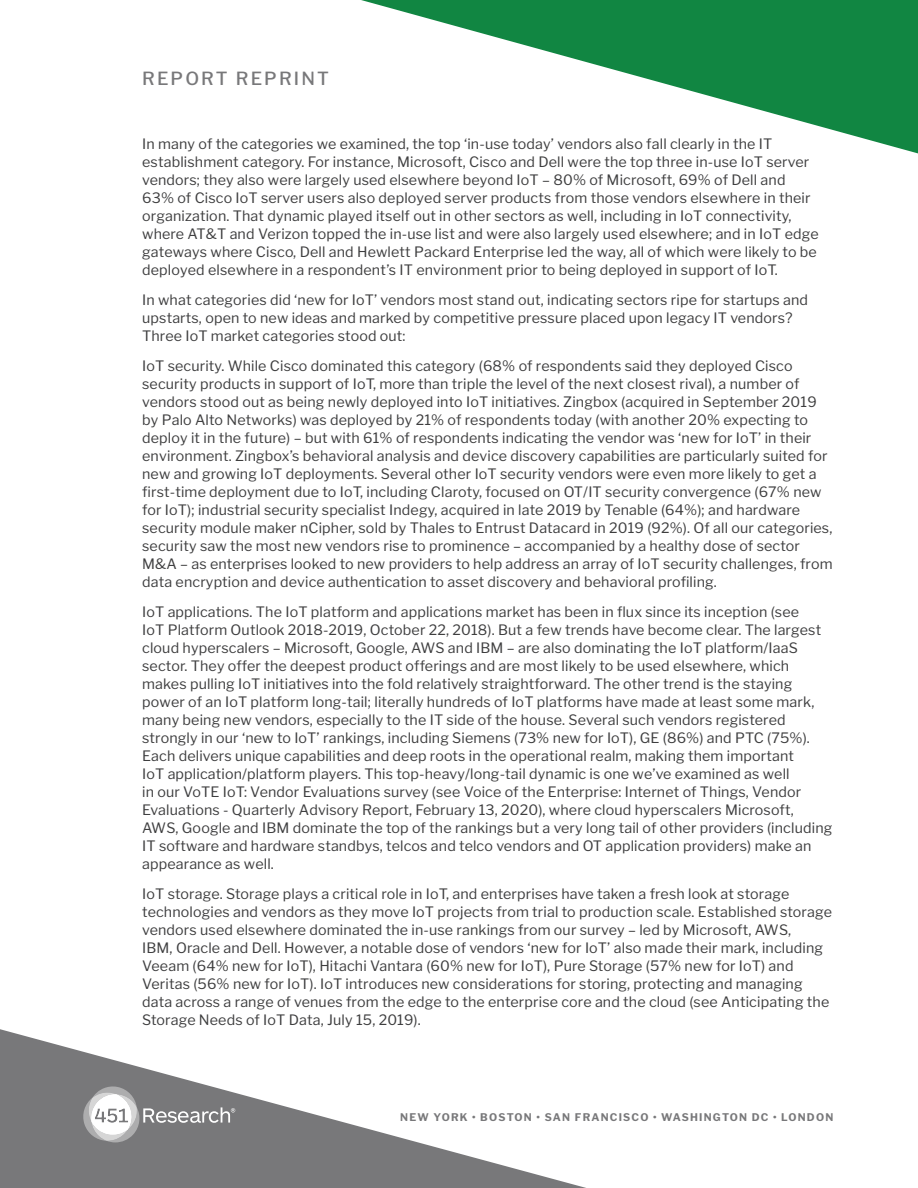
<style>
.page{position:relative;width:918px;height:1188px;background:#fff}
.page>*{position:absolute;margin:0;border:0;box-sizing:border-box;transform-origin:0 0}
.t1{font:500 18px "Libre Franklin";letter-spacing:.12em;color:#78787a}
.Libre_Franklin_Body{font:14.25px/18px "Libre Franklin";letter-spacing:.01em;color:#3e3e3f}
.t2{font:700 10.5px "Libre Franklin";letter-spacing:.115em;color:#78787a}
</style>
<div class="page">
<svg style="left:0;top:1029px;width:586px;height:159px"></svg>
<svg style="left:361px;top:0;width:557px;height:154px"></svg>
<svg style="left:82px;top:1086px;width:153px;height:56px"></svg>
<p class="t1" style="left:142px;top:68px;width:188px">REPORT REPRINT</p>
<p class="Libre_Franklin_Body" style="left:142px;top:135px;width:678px">In many of the categories we examined, the top ‘in-use today’ vendors also fall clearly in the IT establishment category. For instance, Microsoft, Cisco and Dell were the top three in-use IoT server vendors; they also were largely used elsewhere beyond IoT – 80% of Microsoft, 69% of Dell and 63% of Cisco IoT server users also deployed server products from those vendors elsewhere in their organization. That dynamic played itself out in other sectors as well, including in IoT connectivity, where AT&amp;T and Verizon topped the in-use list and were also largely used elsewhere; and in IoT edge gateways where Cisco, Dell and Hewlett Packard Enterprise led the way, all of which were likely to be deployed elsewhere in a respondent’s IT environment prior to being deployed in support of IoT.</p>
<p class="Libre_Franklin_Body" style="left:142px;top:291px;width:667px">In what categories did ‘new for IoT’ vendors most stand out, indicating sectors ripe for startups and upstarts, open to new ideas and marked by competitive pressure placed upon legacy IT vendors?<br>Three IoT market categories stood out:</p>
<p class="Libre_Franklin_Body" style="left:142px;top:357px;width:692px">IoT security. While Cisco dominated this category (68% of respondents said they deployed Cisco security products in support of IoT, more than triple the level of the next closest rival), a number of vendors stood out as being newly deployed into IoT initiatives. Zingbox (acquired in September 2019 by Palo Alto Networks) was deployed by 21% of respondents today (with another 20% expecting to deploy it in the future) – but with 61% of respondents indicating the vendor was ‘new for IoT’ in their environment. Zingbox’s behavioral analysis and device discovery capabilities are particularly suited for new and growing IoT deployments. Several other IoT security vendors were even more likely to get a first-time deployment due to IoT, including Claroty, focused on OT/IT security convergence (67% new for IoT); industrial security specialist Indegy, acquired in late 2019 by Tenable (64%); and hardware security module maker nCipher, sold by Thales to Entrust Datacard in 2019 (92%). Of all our categories, security saw the most new vendors rise to prominence – accompanied by a healthy dose of sector M&amp;A – as enterprises looked to new providers to help address an array of IoT security challenges, from data encryption and device authentication to asset discovery and behavioral profiling.</p>
<p class="Libre_Franklin_Body" style="left:142px;top:603px;width:692px">IoT applications. The IoT platform and applications market has been in flux since its inception (see<br>IoT Platform Outlook 2018-2019, October 22, 2018). But a few trends have become clear. The largest cloud hyperscalers – Microsoft, Google, AWS and IBM – are also dominating the IoT platform/IaaS sector. They offer the deepest product offerings and are most likely to be used elsewhere, which makes pulling IoT initiatives into the fold relatively straightforward. The other trend is the staying power of an IoT platform long-tail; literally hundreds of IoT platforms have made at least some mark, many being new vendors, especially to the IT side of the house. Several such vendors registered strongly in our ‘new to IoT’ rankings, including Siemens (73% new for IoT), GE (86%) and PTC (75%).<br>Each delivers unique capabilities and deep roots in the operational realm, making them important<br>IoT application/platform players. This top-heavy/long-tail dynamic is one we’ve examined as well<br>in our VoTE IoT: Vendor Evaluations survey (see Voice of the Enterprise: Internet of Things, Vendor Evaluations - Quarterly Advisory Report, February 13, 2020), where cloud hyperscalers Microsoft, AWS, Google and IBM dominate the top of the rankings but a very long tail of other providers (including IT software and hardware standbys, telcos and telco vendors and OT application providers) make an appearance as well.</p>
<p class="Libre_Franklin_Body" style="left:142px;top:885px;width:691px">IoT storage. Storage plays a critical role in IoT, and enterprises have taken a fresh look at storage technologies and vendors as they move IoT projects from trial to production scale. Established storage vendors used elsewhere dominated the in-use rankings from our survey – led by Microsoft, AWS,<br>IBM, Oracle and Dell. However, a notable dose of vendors ‘new for IoT’ also made their mark, including Veeam (64% new for IoT), Hitachi Vantara (60% new for IoT), Pure Storage (57% new for IoT) and Veritas (56% new for IoT). IoT introduces new considerations for storing, protecting and managing data across a range of venues from the edge to the enterprise core and the cloud (see Anticipating the Storage Needs of IoT Data, July 15, 2019).</p>
<p class="t2" style="left:400px;top:1111px;width:434px">NEW YORK • BOSTON • SAN FRANCISCO • WASHINGTON DC • LONDON</p>
</div>
